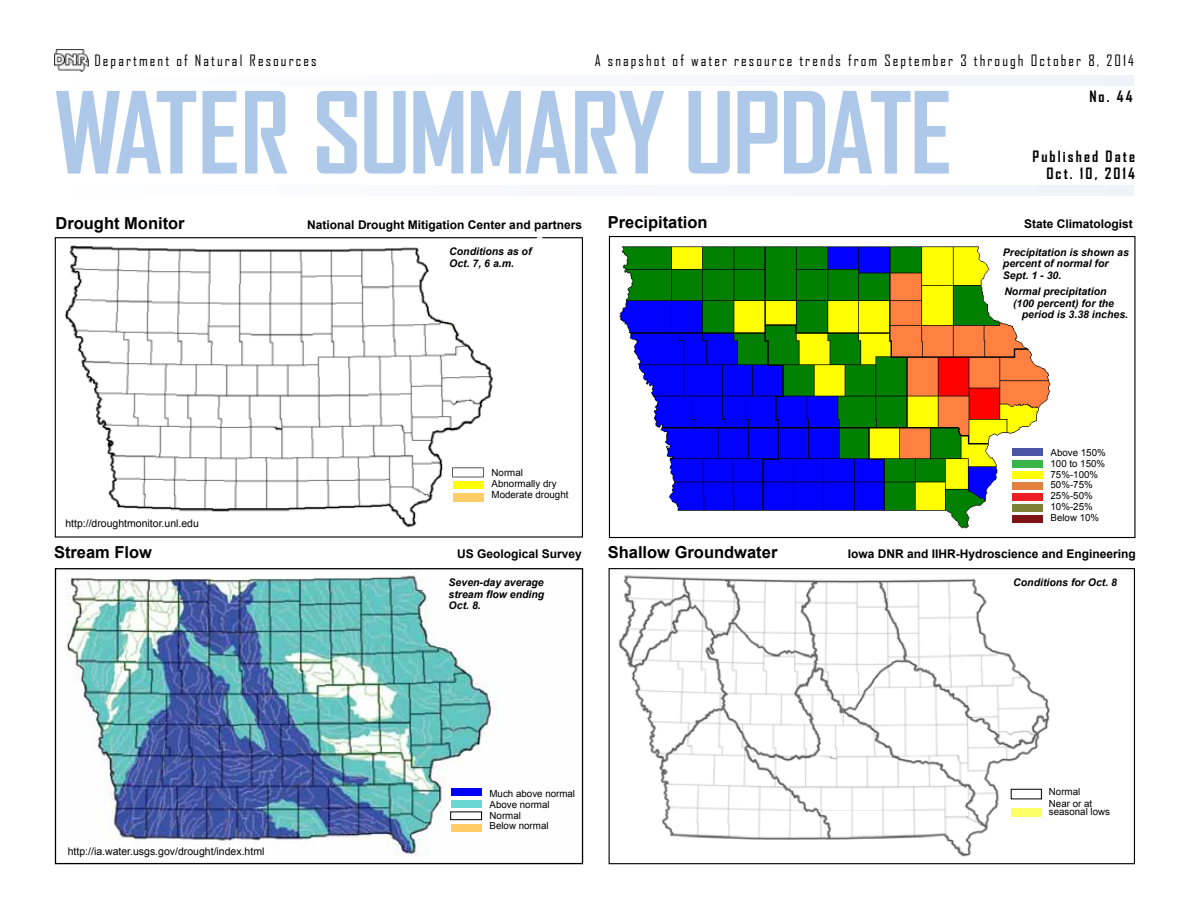
<style>
.page{position:relative;width:1188px;height:918px;background:#fff}
.page>*{position:absolute;margin:0;border:0;box-sizing:border-box;transform-origin:0 0}
.t1{font:700 108px "Agency FB";letter-spacing:-.02em;color:#adc8e9}
.t2{font:700 16.5px "Arial";color:#000}
.t3{font:15px "Agency FB";letter-spacing:.14em;color:#000}
.t4{font:700 15px/16.5px "Agency FB";letter-spacing:.14em;color:#000;text-align:right}
.t5{font:700 12px "Arial";color:#000}
.t6{font:italic 700 10.5px/11.7px "Arial";color:#000}
.t7{font:10.5px "Arial";color:#000}
.t8{font:9.75px/10.8px "Arial";color:#000}
</style>
<div class="page">
<img style="left:64px;top:245px;width:429px;height:283px">
<div style="left:55px;top:237px;width:528px;height:301px;border:1px solid #000"></div>
<img style="left:618px;top:574px;width:433px;height:283px">
<div style="left:609px;top:568px;width:526px;height:296px;border:1px solid #000"></div>
<img style="left:66px;top:575px;width:431px;height:281px">
<div style="left:55px;top:568px;width:528px;height:296px;border:1px solid #000"></div>
<div style="left:56px;top:76px;width:1078px;height:9px;background:#f5f8fc"></div>
<div style="left:53px;top:186px;width:1081px;height:9px;background:#f5f8fc"></div>
<img style="left:619px;top:246px;width:432px;height:283px">
<div style="left:609px;top:236px;width:527px;height:302px;border:1px solid #000"></div>
<img style="left:54px;top:49px;width:34px;height:22px">
<div style="left:451px;top:824px;width:31px;height:8px;background:#fc6"></div>
<div style="left:451px;top:800px;width:31px;height:8px;background:#6cd6d2"></div>
<div style="left:450px;top:811px;width:32px;height:9px;border:1px solid #000"></div>
<div style="left:451px;top:788px;width:31px;height:8px;background:#0000f4"></div>
<div style="left:453px;top:481px;width:31px;height:8px;background:#ff0"></div>
<div style="left:453px;top:493px;width:30px;height:9px;background:#fc6"></div>
<div style="left:452px;top:467px;width:32px;height:10px;border:1px solid #58595b"></div>
<div style="left:1012px;top:493px;width:31px;height:8px;background:#ed1f24"></div>
<div style="left:1008px;top:245px;width:117px;height:75px;background:#fff"></div>
<div style="left:1012px;top:471px;width:31px;height:8px;background:#ff0"></div>
<div style="left:1012px;top:482px;width:31px;height:8px;background:#e38140"></div>
<div style="left:1012px;top:448px;width:31px;height:8px;background:#4a55a5"></div>
<div style="left:1012px;top:460px;width:31px;height:8px;background:#39b54a"></div>
<div style="left:1011px;top:808px;width:31px;height:8px;background:#fefe65"></div>
<div style="left:1012px;top:515px;width:31px;height:8px;background:#7e1416"></div>
<div style="left:1012px;top:504px;width:31px;height:8px;background:#7e8134"></div>
<h3 class="t3" style="left:595px;top:51px;width:541px">A snapshot of water resource trends from September 3 through October 8, 2014</h3>
<h3 class="t3" style="left:59px;top:51px;width:259px">Iowa Department of Natural Resources</h3>
<h1 class="t1" style="left:54px;top:66px;width:900px">WATER SUMMARY UPDATE</h1>
<h3 class="t4" style="left:1089px;top:88px;width:45px">No. 44</h3>
<h3 class="t4" style="left:1033px;top:148px;width:104px">Published Date<br>Oct. 10, 2014</h3>
<h2 class="t2" style="left:56px;top:212px;width:131px">Drought Monitor</h2>
<p class="t5" style="left:307px;top:217px;width:276px">National Drought Mitigation Center and partners</p>
<p class="t6" style="left:449px;top:246px;width:84px">Conditions as of<br>Oct. 7, 6 a.m.</p>
<h2 class="t2" style="left:608px;top:211px;width:101px">Precipitation</h2>
<p class="t5" style="left:1024px;top:216px;width:110px">State Climatologist</p>
<p class="t6" style="left:1003px;top:246px;width:128px">Precipitation is shown as percent of normal for<br>Sept. 1 - 30.</p>
<p class="t6" style="left:1004px;top:286px;width:104px">Normal precipitation</p>
<p class="t6" style="left:1013px;top:297px;width:102px">(100 percent) for the</p>
<p class="t6" style="left:1022px;top:309px;width:108px">period is 3.38 inches.</p>
<p class="t7" style="left:65px;top:516px;width:135px">http://droughtmonitor.unl.edu</p>
<p class="t8" style="left:492px;top:467px;width:78px">Normal<br>Abnormally dry<br>Moderate drought</p>
<h2 class="t2" style="left:54px;top:541px;width:100px">Stream Flow</h2>
<p class="t5" style="left:457px;top:546px;width:126px">US Geological Survey</p>
<p class="t6" style="left:449px;top:577px;width:97px;text-align:justify">Seven-day average stream flow ending Oct. 8.</p>
<p class="t8" style="left:1051px;top:447px;width:57px">Above 150%<br>100 to 150%<br>75%-100%<br>50%-75%<br>25%-50%<br>10%-25%<br>Below 10%</p>
<h2 class="t2" style="left:608px;top:541px;width:171px">Shallow Groundwater</h2>
<p class="t5" style="left:848px;top:546px;width:290px">Iowa DNR and IIHR-Hydroscience and Engineering</p>
<p class="t6" style="left:1013px;top:577px;width:105px">Conditions for Oct. 8</p>
<p class="t7" style="left:68px;top:844px;width:198px">http://ia.water.usgs.gov/drought/index.html</p>
<p class="t8" style="left:490px;top:788px;width:87px">Much above normal<br>Above normal<br>Normal<br>Below normal</p>
<p class="t8" style="left:1049px;top:787px;width:45px;line-height:11.2px">Normal<br>Near or at</p>
<p class="t8" style="left:1049px;top:806px;width:63px">seasonal lows</p>
</div>
